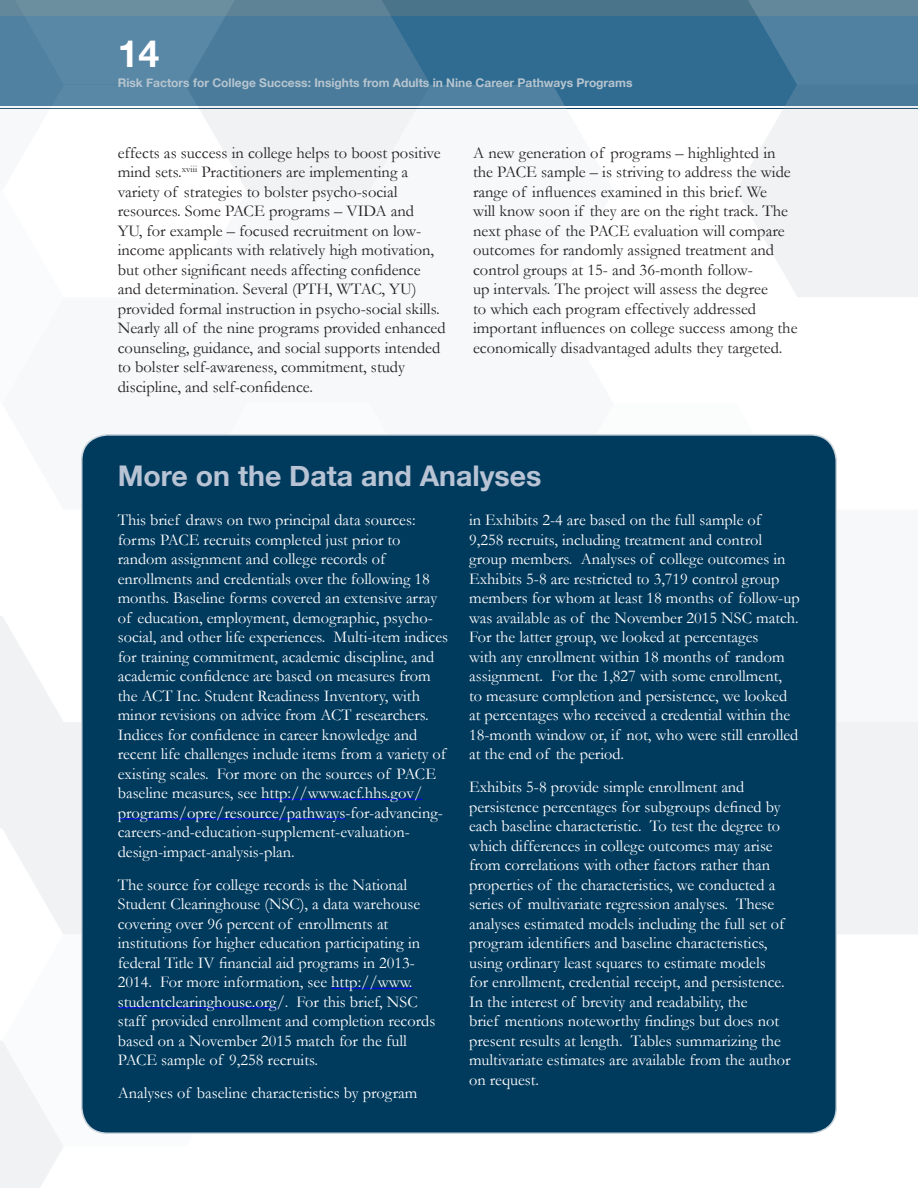
<style>
.page{position:relative;width:918px;height:1188px;background:#fff}
.page>*{position:absolute;margin:0;border:0;box-sizing:border-box;transform-origin:0 0}
.t1{font:700 37.5px "Helvetica Neue";color:#fff}
.t2{font:700 28.5px "Helvetica Neue";color:#b8c3d4}
.Body_Copy{font:16.5px/19.5px "Garamond";color:#fff}
.Body_Copy_Large{font:16.5px/19.5px "Garamond";color:#231f20}
.t3{font:700 12px "Helvetica Neue";color:#b6c5cf}
</style>
<div class="page">
<hr style="left:0;top:108px;width:918px;height:1px;background:#003a5d">
<div style="left:0;top:0;width:918px;height:106px;background:#306b91"></div>
<div style="left:0;top:0;width:918px;height:15px;background:#49748a"></div>
<svg style="left:0;top:1041px;width:63px;height:147px"></svg>
<svg style="left:2px;top:722px;width:79px;height:212px;fill:#f0f2f4"></svg>
<div style="left:837px;top:722px;width:81px;height:212px;background:#f0f2f4"></div>
<svg style="left:0;top:616px;width:64px;height:212px"></svg>
<svg style="left:431px;top:85px;width:136px;height:24px;background:#5a88a5"></svg>
<svg style="left:736px;top:0;width:182px;height:297px"></svg>
<svg style="left:247px;top:0;width:184px;height:191px"></svg>
<svg style="left:0;top:0;width:247px;height:190px"></svg>
<div style="left:82px;top:435px;width:754px;height:698px;background:#003a5d;border-radius:26px"></div>
<hr style="left:261px;top:799px;width:161px;height:1px;background:#00f">
<hr style="left:118px;top:818px;width:227px;height:1px;background:#00f">
<hr style="left:331px;top:988px;width:82px;height:1px;background:#00f">
<hr style="left:118px;top:1007px;width:159px;height:1px;background:#00f">
<h1 class="t1" style="left:118px;top:24px;width:43px">14</h1>
<p class="t3" style="left:118px;top:73px;width:516px">Risk Factors for College Success: Insights from Adults in Nine Career Pathways Programs</p>
<p class="Body_Copy_Large" style="left:118px;top:143px;width:330px">effects as success in college helps to boost positive mind sets.<sup>xviii</sup> Practitioners are implementing a variety of strategies to bolster psycho-social resources. Some PACE programs – VIDA and<br>YU, for example – focused recruitment on low&shy;income applicants with relatively high motivation, but other significant needs affecting confidence and determination. Several (PTH, WTAC, YU) provided formal instruction in psycho-social skills.<br>Nearly all of the nine programs provided enhanced counseling, guidance, and social supports intended to bolster self-awareness, commitment, study discipline, and self-confidence.</p>
<p class="Body_Copy_Large" style="left:473px;top:143px;width:326px">A new generation of programs – highlighted in the PACE sample – is striving to address the wide range of influences examined in this brief. We<br>will know soon if they are on the right track. The next phase of the PACE evaluation will compare outcomes for randomly assigned treatment and control groups at 15- and 36-month follow-<br>up intervals. The project will assess the degree<br>to which each program effectively addressed important influences on college success among the economically disadvantaged adults they targeted.</p>
<p class="t2" style="left:118px;top:454px;width:425px">More on the Data and Analyses</p>
<p class="Body_Copy" style="left:118px;top:510px;width:332px">This brief draws on two principal data sources: forms PACE recruits completed just prior to random assignment and college records of enrollments and credentials over the following 18 months. Baseline forms covered an extensive array of education, employment, demographic, psycho&shy;social, and other life experiences. Multi-item indices for training commitment, academic discipline, and academic confidence are based on measures from the ACT Inc. Student Readiness Inventory, with minor revisions on advice from ACT researchers.<br>Indices for confidence in career knowledge and recent life challenges include items from a variety of existing scales. For more on the sources of PACE baseline measures, see http://www.acf.hhs.gov/ programs/opre/resource/pathways-for-advancing&shy;careers-and-education-supplement-evaluation&shy;design-impact-analysis-plan.</p>
<p class="Body_Copy" style="left:118px;top:874px;width:319px">The source for college records is the National Student Clearinghouse (NSC), a data warehouse covering over 96 percent of enrollments at institutions for higher education participating in federal Title IV financial aid programs in 2013- 2014. For more information, see http://www. studentclearinghouse.org/. For this brief, NSC staff provided enrollment and completion records based on a November 2015 match for the full PACE sample of 9,258 recruits.</p>
<p class="Body_Copy" style="left:118px;top:1083px;width:301px">Analyses of baseline characteristics by program</p>
<p class="Body_Copy" style="left:469px;top:510px;width:332px">in Exhibits 2-4 are based on the full sample of<br>9,258 recruits, including treatment and control group members. Analyses of college outcomes in Exhibits 5-8 are restricted to 3,719 control group members for whom at least 18 months of follow-up was available as of the November 2015 NSC match.<br>For the latter group, we looked at percentages<br>with any enrollment within 18 months of random assignment. For the 1,827 with some enrollment,<br>to measure completion and persistence, we looked at percentages who received a credential within the 18-month window or, if not, who were still enrolled at the end of the period.</p>
<p class="Body_Copy" style="left:469px;top:777px;width:323px">Exhibits 5-8 provide simple enrollment and persistence percentages for subgroups defined by each baseline characteristic. To test the degree to which differences in college outcomes may arise from correlations with other factors rather than properties of the characteristics, we conducted a series of multivariate regression analyses. These analyses estimated models including the full set of program identifiers and baseline characteristics, using ordinary least squares to estimate models<br>for enrollment, credential receipt, and persistence.<br>In the interest of brevity and readability, the<br>brief mentions noteworthy findings but does not present results at length. Tables summarizing the multivariate estimates are available from the author on request.</p>
</div>
